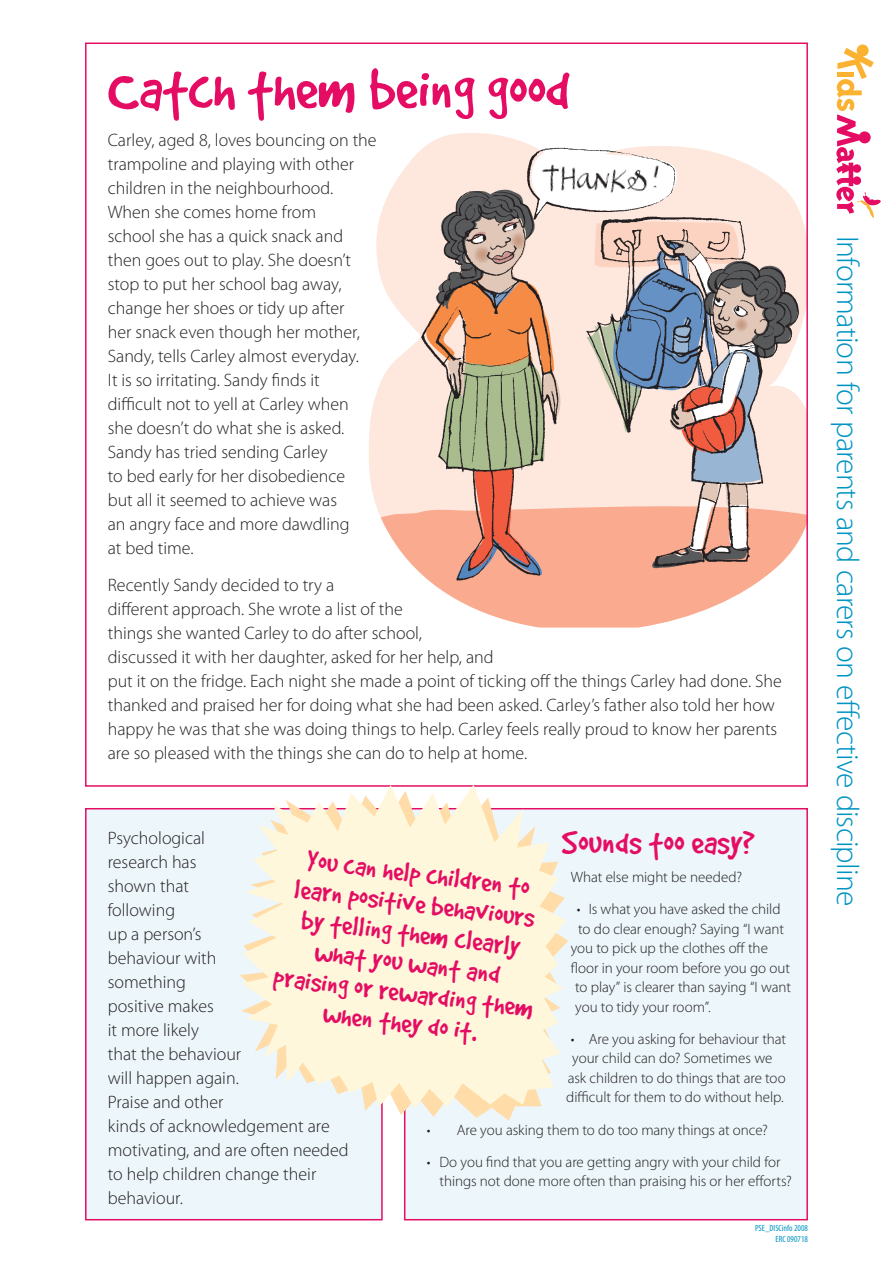
<style>
.page{position:relative;width:893px;height:1263px;background:#fff}
.page>*{position:absolute;margin:0;border:0;box-sizing:border-box;transform-origin:0 0}
.Info_TITLE{font:64.5px "Good Dog Plain";letter-spacing:.005em;color:#e50d63}
.Body_heading{font:36px "Good Dog Plain";letter-spacing:.01em;color:#e50d63}
.Spine_text_Comp_3{font:300 31.5px "Myriad Pro";letter-spacing:-.025em;color:#0094c3}
.QUOTE_text{font:30px/30px "Good Dog Plain";color:#e50d63;text-align:center}
.Body_large{font:300 18px/24px "Myriad Pro";color:#231f20}
.body{font:300 15px/19.5px "Myriad Pro";letter-spacing:-.005em;color:#231f20;text-align:center}
.Body{font:300 15px "Myriad Pro";color:#231f20}
.t1{font:condensed 9px/10.5px "Myriad Pro";color:#0094c3;text-align:right}
.s1{font-size:69px}
</style>
<div class="page">
<svg style="left:836px;top:44px;width:45px;height:174px"></svg>
<svg style="left:369px;top:133px;width:132px;height:370px"></svg>
<svg style="left:375px;top:503px;width:369px;height:124px;fill:#f9aa8f"></svg>
<img style="left:399px;top:136px;width:406px;height:455px">
<img style="left:538px;top:144px;width:123px;height:69px">
<div style="left:86px;top:809px;width:296px;height:411px;background:#ecf6fb"></div>
<div style="left:85px;top:808px;width:298px;height:412px;border:2px solid #e50d63"></div>
<div style="left:405px;top:809px;width:402px;height:411px;background:#ecf6fb"></div>
<div style="left:404px;top:808px;width:404px;height:412px;border:2px solid #e50d63"></div>
<svg style="left:240px;top:808px;width:328px;height:313px"></svg>
<svg style="left:242px;top:785px;width:324px;height:323px;fill:#fff7db"></svg>
<p class="Info_TITLE" style="left:108px;top:68px;width:463px"><span class="s1">C</span>atch them being good</p>
<p class="Body_large" style="left:108px;top:128px;width:270px">Carley, aged 8, loves bouncing on the trampoline and playing with other children in the neighbourhood.<br>When she comes home from<br>school she has a quick snack and then goes out to play. She doesn’t stop to put her school bag away, change her shoes or tidy up after<br>her snack even though her mother,<br>Sandy, tells Carley almost everyday.<br>It is so irritating. Sandy finds it difficult not to yell at Carley when she doesn’t do what she is asked.<br>Sandy has tried sending Carley<br>to bed early for her disobedience<br>but all it seemed to achieve was<br>an angry face and more dawdling<br>at bed time.</p>
<p class="Body_large" style="left:108px;top:573px;width:676px">Recently Sandy decided to try a<br>different approach. She wrote a list of the<br>things she wanted Carley to do after school,<br>discussed it with her daughter, asked for her help, and<br>put it on the fridge. Each night she made a point of ticking off the things Carley had done. She thanked and praised her for doing what she had been asked. Carley’s father also told her how happy he was that she was doing things to help. Carley feels really proud to know her parents are so pleased with the things she can do to help at home.</p>
<p class="Body_large" style="left:108px;top:826px;width:242px">Psychological<br>research has<br>shown that<br>following<br>up a person’s<br>behaviour with<br>something<br>positive makes<br>it more likely<br>that the behaviour<br>will happen again.<br>Praise and other<br>kinds of acknowledgement are motivating, and are often needed to help children change their behaviour.</p>
<p class="Body_heading" style="left:562px;top:831px;width:194px">Sounds too easy?</p>
<p class="QUOTE_text" style="left:290px;top:845px;width:263px;rotate:7deg">You can help children to learn positive behaviours by telling them clearly what you want and praising or rewarding them when they do it.</p>
<p class="Body" style="left:571px;top:868px;width:173px">What else might be needed?</p>
<p class="body" style="left:577px;top:899px;width:205px">• Is what you have asked the child</p>
<p class="body" style="left:578px;top:919px;width:207px">to do clear enough? Saying “I want</p>
<p class="body" style="left:571px;top:938px;width:199px">you to pick up the clothes off the</p>
<p class="body" style="left:571px;top:958px;width:221px">floor in your room before you go out</p>
<p class="body" style="left:575px;top:977px;width:217px">to play” is clearer than saying “I want</p>
<p class="body" style="left:575px;top:997px;width:137px">you to tidy your room”.</p>
<p class="body" style="left:566px;top:1029px;width:221px">• Are you asking for behaviour that your child can do? Sometimes we ask children to do things that are too difficult for them to do without help.</p>
<p class="body" style="left:427px;top:1120px;width:343px">• Are you asking them to do too many things at once?</p>
<p class="body" style="left:439px;top:1152px;width:354px;text-align:left;text-indent:-13px">• Do you find that you are getting angry with your child for things not done more often than praising his or her efforts?</p>
<p class="t1" style="left:755px;top:1223px;width:54px">PSE_DISCinfo 2008<br>ERC 090718</p>
<p class="Spine_text_Comp_3" style="left:865px;top:236px;width:672px;rotate:90deg">Information for parents and carers on effective discipline</p>
</div>
